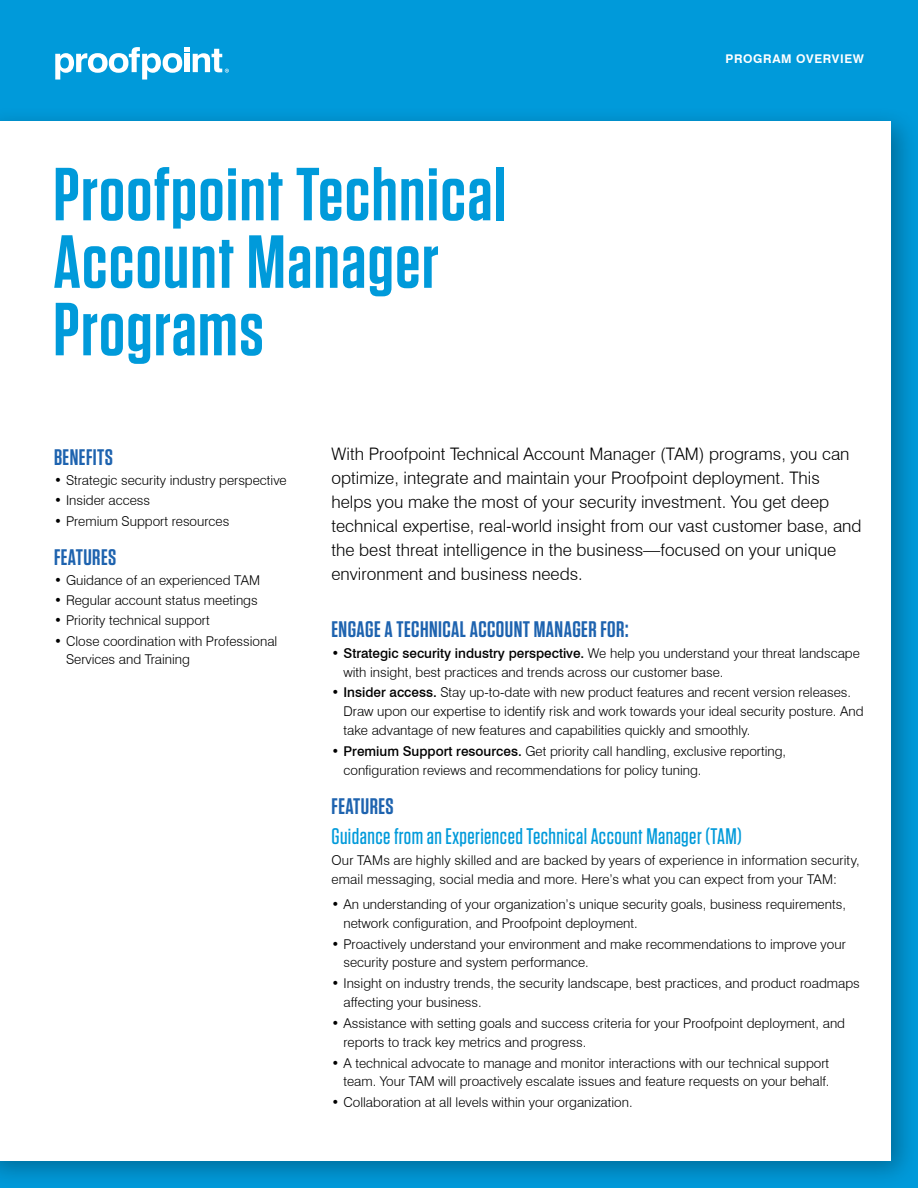
<style>
.page{position:relative;width:918px;height:1188px;background:#009ada}
.page>*{position:absolute;margin:0;border:0;box-sizing:border-box;transform-origin:0 0}
.t1{font:600 75px/67.5px "Tungsten";letter-spacing:.02em;color:#009ada}
.t2{font:600 22.5px "Tungsten";letter-spacing:.02em;color:#1e63af}
.t3{font:500 22.5px "Tungsten";letter-spacing:.02em;color:#009ada}
.t4{font:300 17.25px/24px "Swiss 721 BT";color:#000}
.t5{font:300 13.5px/18.8px "Swiss 721 BT";color:#000}
.t6{font:700 12px "Swiss 721 BT";letter-spacing:.05em;color:#fff}
.s1{font-weight:500}
</style>
<div class="page">
<div style="left:0;top:105px;width:918px;height:1083px;background:#000;opacity:.3"></div>
<div style="left:0;top:122px;width:891px;height:1039px;background:#fff"></div>
<svg style="left:55px;top:47px;width:174px;height:33px"></svg>
<h1 class="t1" style="left:53px;top:162px;width:454px">Proofpoint Technical<br>Account Manager<br>Programs</h1>
<p class="t6" style="left:725px;top:51px;width:140px">PROGRAM OVERVIEW</p>
<h2 class="t2" style="left:54px;top:445px;width:60px">BENEFITS</h2>
<p class="t5" style="left:54px;top:471px;width:234px">• Strategic security industry perspective</p>
<p class="t5" style="left:54px;top:491px;width:98px">• Insider access</p>
<p class="t5" style="left:54px;top:511px;width:177px">• Premium Support resources</p>
<h2 class="t2" style="left:54px;top:545px;width:64px">FEATURES</h2>
<p class="t5" style="left:54px;top:571px;width:208px">• Guidance of an experienced TAM</p>
<p class="t5" style="left:54px;top:591px;width:205px">• Regular account status meetings</p>
<p class="t5" style="left:54px;top:611px;width:157px">• Priority technical support</p>
<p class="t5" style="left:66px;top:632px;width:213px;line-height:18px;text-indent:-12px">• Close coordination with Professional<br>Services and Training</p>
<p class="t4" style="left:332px;top:442px;width:532px">With Proofpoint Technical Account Manager (TAM) programs, you can optimize, integrate and maintain your Proofpoint deployment. This helps you make the most of your security investment. You get deep technical expertise, real-world insight from our vast customer base, and the best threat intelligence in the business—focused on your unique environment and business needs.</p>
<h2 class="t2" style="left:332px;top:617px;width:298px">ENGAGE A TECHNICAL ACCOUNT MANAGER FOR:</h2>
<p class="t5" style="left:344px;top:643px;width:518px;text-indent:-12px">• <span class="s1">Strategic security industry perspective.</span> We help you understand your threat landscape with insight, best practices and trends across our customer base.</p>
<p class="t5" style="left:344px;top:683px;width:522px;text-indent:-12px">• <span class="s1">Insider access.</span> Stay up-to-date with new product features and recent version releases.<br>Draw upon our expertise to identify risk and work towards your ideal security posture. And take advantage of new features and capabilities quickly and smoothly.</p>
<p class="t5" style="left:344px;top:742px;width:444px;text-indent:-12px">• <span class="s1">Premium Support resources.</span> Get priority call handling, exclusive reporting, configuration reviews and recommendations for policy tuning.</p>
<h2 class="t2" style="left:332px;top:794px;width:64px">FEATURES</h2>
<h2 class="t3" style="left:332px;top:824px;width:412px">Guidance from an Experienced Technical Account Manager (TAM)</h2>
<p class="t5" style="left:332px;top:850px;width:530px">Our TAMs are highly skilled and are backed by years of experience in information security, email messaging, social media and more. Here’s what you can expect from your TAM:</p>
<p class="t5" style="left:344px;top:895px;width:504px;text-indent:-12px">• An understanding of your organization’s unique security goals, business requirements, network configuration, and Proofpoint deployment.</p>
<p class="t5" style="left:344px;top:934px;width:504px;text-indent:-12px">• Proactively understand your environment and make recommendations to improve your security posture and system performance.</p>
<p class="t5" style="left:344px;top:974px;width:518px;text-indent:-12px">• Insight on industry trends, the security landscape, best practices, and product roadmaps affecting your business.</p>
<p class="t5" style="left:344px;top:1014px;width:503px;text-indent:-12px">• Assistance with setting goals and success criteria for your Proofpoint deployment, and reports to track key metrics and progress.</p>
<p class="t5" style="left:332px;top:1053px;width:500px;text-align:right">• A technical advocate to manage and monitor interactions with our technical support team. Your TAM will proactively escalate issues and feature requests on your behalf.</p>
<p class="t5" style="left:332px;top:1093px;width:303px">• Collaboration at all levels within your organization.</p>
</div>
